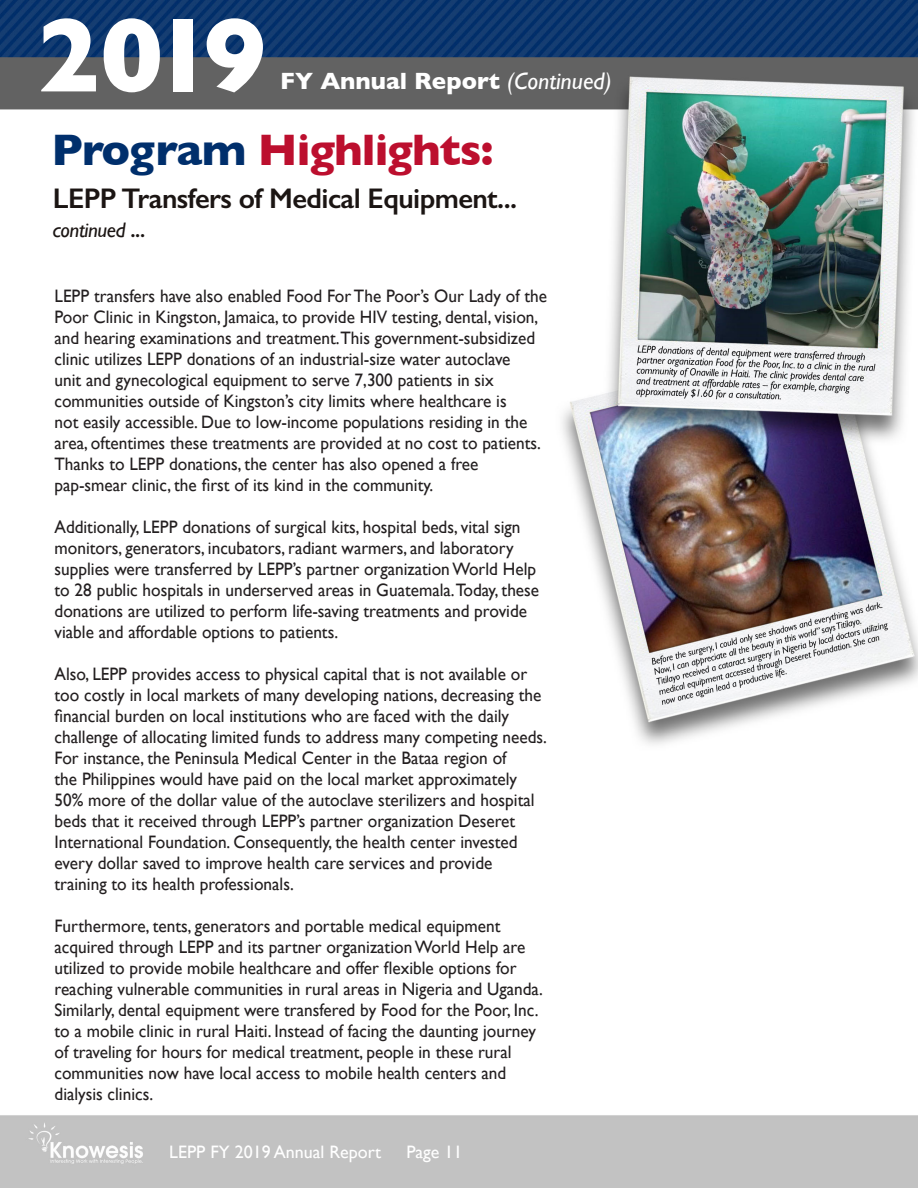
<style>
.page{position:relative;width:918px;height:1188px;background:#fff}
.page>*{position:absolute;margin:0;border:0;box-sizing:border-box;transform-origin:0 0}
.t1{font:700 106.5px "Gill Sans";color:#fff}
.t2{font:700 45px "Gill Sans";letter-spacing:-.02em;color:#bc0f2e}
.t3{font:600 28.5px "Gill Sans";letter-spacing:-.02em;color:#1b1513}
.t4{font:700 24px "Gill Sans";color:#fff}
.t5{font:italic 21px "Gill Sans";letter-spacing:-.02em;color:#1b1513}
.t6{font:18px/21px "Gill Sans";color:#231f20;scale:.96 1}
.t7{font:18px "Gill Sans";color:#fff}
.s1{font-weight:400;font-style:italic}
.s2{color:#002f6c}
.s3{font-weight:600;font-style:normal}
</style>
<div class="page">
<img style="left:0;top:0;width:918px;height:1188px">
<p class="t1" style="left:37px;top:-29px;width:231px">2019</p>
<p class="t4" style="left:280px;top:61px;width:333px">FY Annual Report <span class="s1">(Continued)</span></p>
<p class="t2" style="left:52px;top:114px;width:443px"><span class="s2">Program</span> Highlights:</p>
<p class="t3" style="left:53px;top:181px;width:466px">LEPP Transfers of Medical Equipment...</p>
<p class="t5" style="left:53px;top:217px;width:94px">continued <span class="s3">...</span></p>
<p class="t6" style="left:55px;top:285px;width:515px">LEPP transfers have also enabled Food For The Poor’s Our Lady of the<br>Poor Clinic in Kingston, Jamaica, to provide HIV testing, dental, vision, and hearing examinations and treatment.This government-subsidized</p>
<p class="t6" style="left:55px;top:348px;width:476px">clinic utilizes LEPP donations of an industrial-size water autoclave</p>
<p class="t6" style="left:55px;top:369px;width:459px">unit and gynecological equipment to serve 7,300 patients in six</p>
<p class="t6" style="left:55px;top:390px;width:508px">communities outside of Kingston’s city limits where healthcare is<br>not easily accessible. Due to low-income populations residing in the area, oftentimes these treatments are provided at no cost to patients.<br>Thanks to LEPP donations, the center has also opened a free</p>
<p class="t6" style="left:55px;top:474px;width:396px">pap-smear clinic, the first of its kind in the community.</p>
<p class="t6" style="left:55px;top:516px;width:487px">Additionally, LEPP donations of surgical kits, hospital beds, vital sign</p>
<p class="t6" style="left:55px;top:537px;width:506px">monitors, generators, incubators, radiant warmers, and laboratory supplies were transferred by LEPP’s partner organization World Help to 28 public hospitals in underserved areas in Guatemala.Today, these donations are utilized to perform life-saving treatments and provide viable and affordable options to patients.</p>
<p class="t6" style="left:55px;top:663px;width:494px">Also, LEPP provides access to physical capital that is not available or</p>
<p class="t6" style="left:55px;top:684px;width:509px">too costly in local markets of many developing nations, decreasing the</p>
<p class="t6" style="left:55px;top:705px;width:475px">financial burden on local institutions who are faced with the daily</p>
<p class="t6" style="left:55px;top:726px;width:515px">challenge of allocating limited funds to address many competing needs.</p>
<p class="t6" style="left:55px;top:747px;width:472px">For instance, the Peninsula Medical Center in the Bataa region of</p>
<p class="t6" style="left:55px;top:768px;width:483px">the Philippines would have paid on the local market approximately</p>
<p class="t6" style="left:55px;top:789px;width:502px">50% more of the dollar value of the autoclave sterilizers and hospital</p>
<p class="t6" style="left:55px;top:810px;width:481px">beds that it received through LEPP’s partner organization Deseret</p>
<p class="t6" style="left:55px;top:831px;width:484px">International Foundation. Consequently, the health center invested every dollar saved to improve health care services and provide</p>
<p class="t6" style="left:55px;top:873px;width:251px">training to its health professionals.</p>
<p class="t6" style="left:55px;top:915px;width:466px">Furthermore, tents, generators and portable medical equipment</p>
<p class="t6" style="left:55px;top:936px;width:492px">acquired through LEPP and its partner organization World Help are</p>
<p class="t6" style="left:55px;top:957px;width:510px">utilized to provide mobile healthcare and offer flexible options for reaching vulnerable communities in rural areas in Nigeria and Uganda.<br>Similarly, dental equipment were transfered by Food for the Poor, Inc. to a mobile clinic in rural Haiti. Instead of facing the daunting journey of traveling for hours for medical treatment, people in these rural communities now have local access to mobile health centers and</p>
<p class="t6" style="left:55px;top:1083px;width:104px">dialysis clinics.</p>
<p class="t7" style="left:169px;top:1142px;width:214px">LEPP FY 2019 Annual Report</p>
<p class="t7" style="left:406px;top:1142px;width:58px">Page 11</p>
</div>
